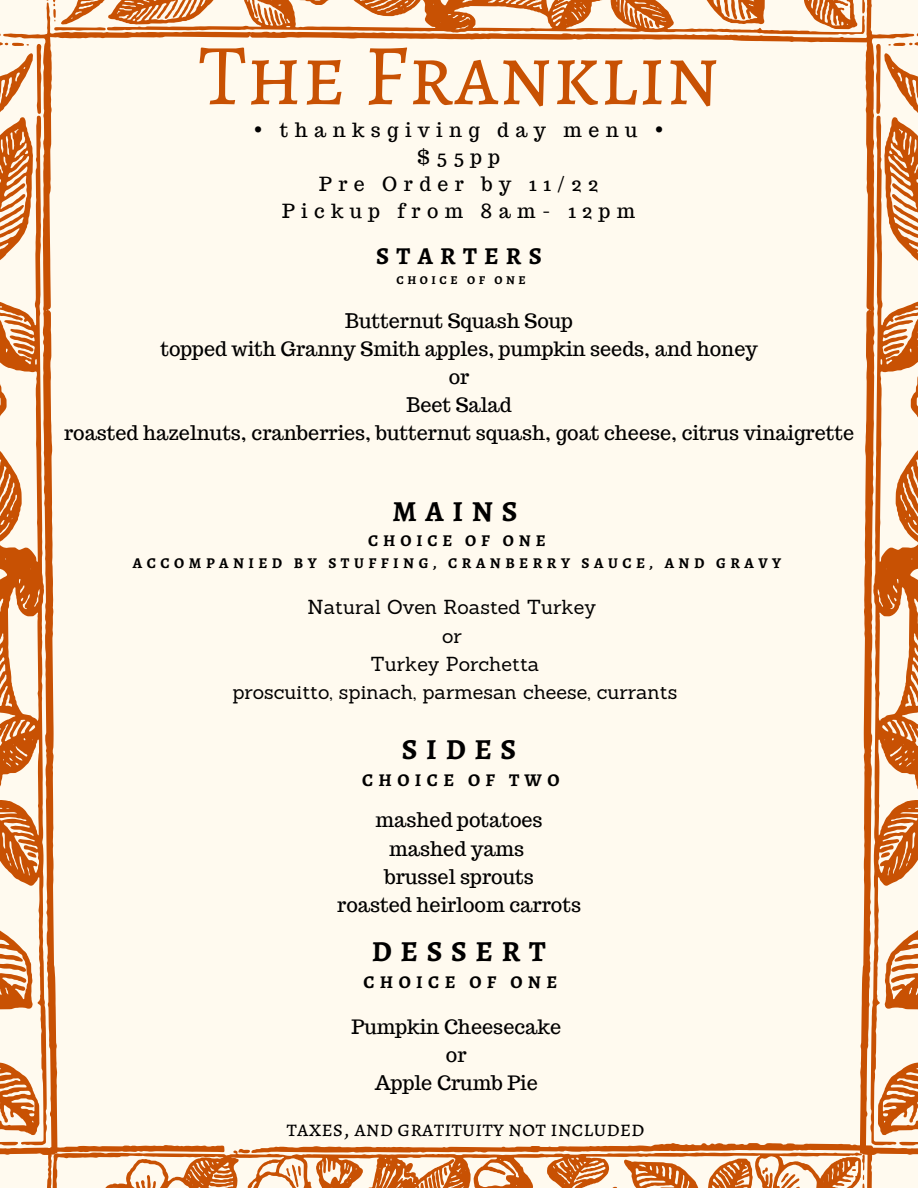
<style>
.page{position:relative;width:918px;height:1188px;background:#fffaef}
.page>*{position:absolute;margin:0;border:0;box-sizing:border-box;transform-origin:0 0}
.t1{font:87.15px "Alegreya SC";color:#c85103}
.t2{font:700 29.1px "Alegreya SC";letter-spacing:.3em;color:#000}
.t3{font:700 24.3px "Alegreya SC";letter-spacing:.3em;color:#000}
.t4{font:22.5px "Alegreya SC";color:#000}
.t5{font:19.8px "Trocchi";color:#000}
.t6{font:19.8px "Sanchez";color:#000}
.t7{font:19.5px "Trocchi";letter-spacing:.33em;color:#000}
.t8{font:700 18px "Alegreya SC";letter-spacing:.3em;color:#000}
.t9{font:700 16.5px "Alegreya SC";letter-spacing:.3em;color:#000}
.t10{font:700 15px "Alegreya SC";letter-spacing:.3em;color:#000}
.t11{font:700 12px "Alegreya SC";letter-spacing:.3em;color:#000}
</style>
<div class="page">
<svg style="left:0;top:34px;width:57px;height:1121px;fill:#c85306"></svg>
<svg style="left:0;top:1145px;width:18px;height:1px"></svg>
<svg style="left:0;top:33px;width:29px;height:8px"></svg>
<svg style="left:0;top:41px;width:47px;height:1104px"></svg>
<svg style="left:860px;top:34px;width:58px;height:1121px"></svg>
<svg style="left:899px;top:1145px;width:19px;height:1px"></svg>
<svg style="left:888px;top:33px;width:30px;height:8px"></svg>
<svg style="left:870px;top:41px;width:48px;height:1104px"></svg>
<svg style="left:37px;top:0;width:844px;height:114px"></svg>
<svg style="left:44px;top:1143px;width:829px;height:45px"></svg>
<p class="t1" style="left:199px;top:16px;width:522px">The Franklin</p>
<p class="t7" style="left:254px;top:117px;width:411px">• thanksgiving day menu •</p>
<p class="t7" style="left:417px;top:144px;width:84px">$55pp</p>
<p class="t7" style="left:319px;top:171px;width:280px">Pre Order by 11/22</p>
<p class="t7" style="left:282px;top:198px;width:355px">Pickup from 8am- 12pm</p>
<p class="t3" style="left:376px;top:240px;width:167px">STARTERS</p>
<p class="t11" style="left:396px;top:272px;width:131px">CHOICE OF ONE</p>
<p class="t5" style="left:345px;top:308px;width:229px">Butternut Squash Soup</p>
<p class="t5" style="left:160px;top:336px;width:599px">topped with Granny Smith apples, pumpkin seeds, and honey</p>
<p class="t5" style="left:449px;top:364px;width:22px">or</p>
<p class="t5" style="left:406px;top:392px;width:107px">Beet Salad</p>
<p class="t5" style="left:64px;top:420px;width:792px">roasted hazelnuts, cranberries, butternut squash, goat cheese, citrus vinaigrette</p>
<p class="t2" style="left:392px;top:492px;width:127px">MAINS</p>
<p class="t9" style="left:368px;top:529px;width:179px">CHOICE OF ONE</p>
<p class="t10" style="left:133px;top:552px;width:650px">ACCOMPANIED BY STUFFING, CRANBERRY SAUCE, AND GRAVY</p>
<p class="t6" style="left:308px;top:595px;width:290px">Natural Oven Roasted Turkey</p>
<p class="t6" style="left:442px;top:623px;width:21px">or</p>
<p class="t6" style="left:370px;top:651px;width:170px">Turkey Porchetta</p>
<p class="t6" style="left:232px;top:679px;width:446px">proscuitto, spinach, parmesan cheese, currants</p>
<p class="t2" style="left:402px;top:729px;width:116px">SIDES</p>
<p class="t8" style="left:362px;top:767px;width:199px">CHOICE OF TWO</p>
<p class="t5" style="left:376px;top:807px;width:169px">mashed potatoes</p>
<p class="t5" style="left:389px;top:835px;width:137px">mashed yams</p>
<p class="t5" style="left:384px;top:863px;width:151px">brussel sprouts</p>
<p class="t5" style="left:337px;top:892px;width:245px">roasted heirloom carrots</p>
<p class="t2" style="left:372px;top:932px;width:175px">DESSERT</p>
<p class="t8" style="left:363px;top:970px;width:195px">CHOICE OF ONE</p>
<p class="t5" style="left:351px;top:1014px;width:211px">Pumpkin Cheesecake</p>
<p class="t5" style="left:446px;top:1042px;width:22px">or</p>
<p class="t5" style="left:375px;top:1070px;width:165px">Apple Crumb Pie</p>
<p class="t4" style="left:287px;top:1113px;width:360px">taxes, and gratituity not included</p>
</div>
